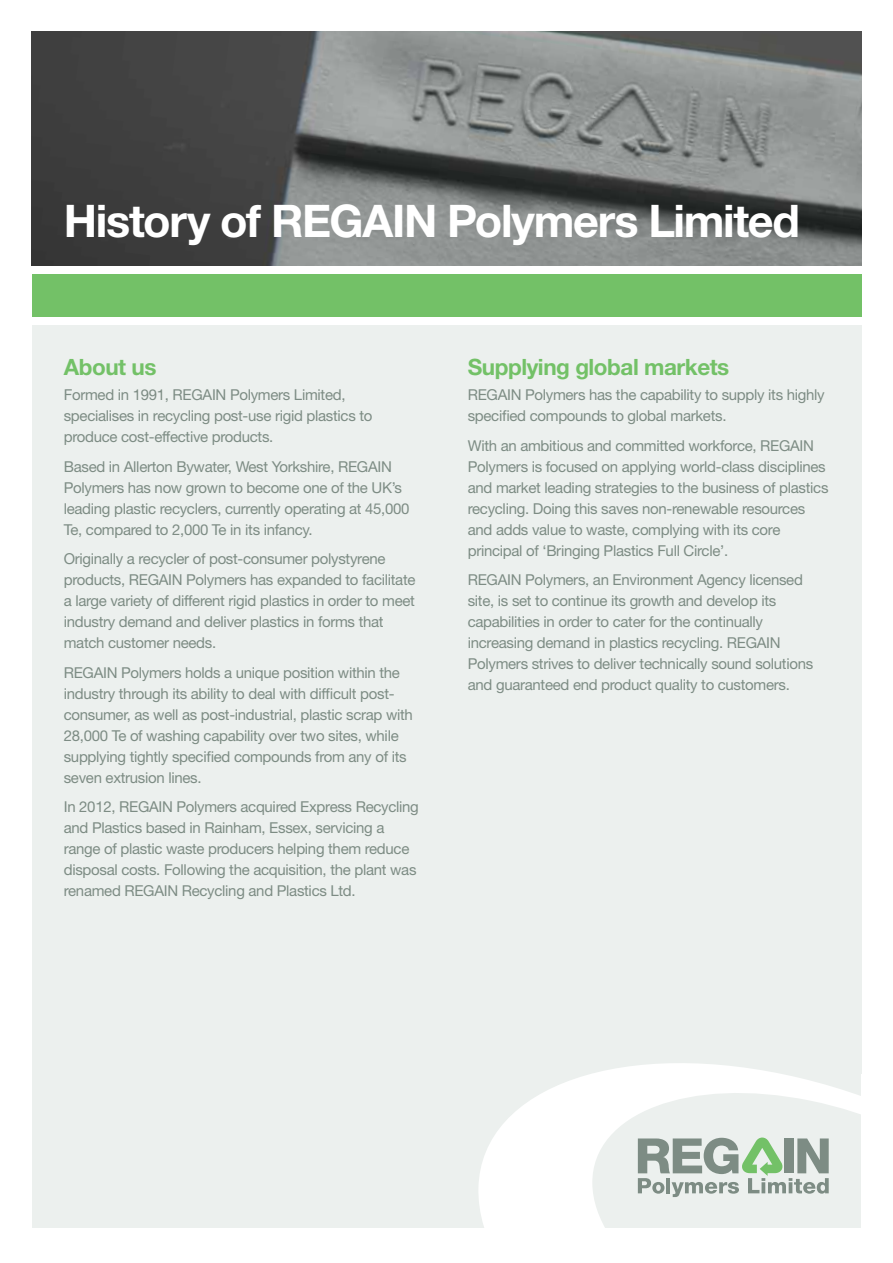
<style>
.page{position:relative;width:893px;height:1263px;background:#fff}
.page>*{position:absolute;margin:0;border:0;box-sizing:border-box;transform-origin:0 0}
.t1{font:700 45px "Helvetica Neue";letter-spacing:-.03em;color:#fff}
.t2{font:700 22.5px "Helvetica Neue";letter-spacing:-.02em;color:#73c167}
.t3{font:15px/21px "Helvetica Neue";letter-spacing:-.02em;color:#7d8c84}
</style>
<div class="page">
<div style="left:32px;top:325px;width:829px;height:904px;background:#ecf0ee"></div>
<svg style="left:476px;top:1036px;width:386px;height:193px"></svg>
<svg style="left:592px;top:1076px;width:269px;height:153px"></svg>
<div style="left:32px;top:274px;width:829px;height:43px;background:#73c167"></div>
<img style="left:32px;top:32px;width:829px;height:234px">
<svg style="left:638px;top:1137px;width:191px;height:60px"></svg>
<div style="left:861px;top:1074px;width:32px;height:189px;background:#fff"></div>
<h1 class="t1" style="left:64px;top:193px;width:738px">History of Regain Polymers Limited</h1>
<h2 class="t2" style="left:64px;top:353px;width:94px">About us</h2>
<p class="t3" style="left:64px;top:384px;width:310px">Formed in 1991, REGAIN Polymers Limited, specialises in recycling post-use rigid plastics to produce cost-effective products.</p>
<p class="t3" style="left:64px;top:455px;width:347px">Based in Allerton Bywater, West Yorkshire, REGAIN Polymers has now grown to become one of the UK’s leading plastic recyclers, currently operating at 45,000<br>Te, compared to 2,000 Te in its infancy.</p>
<p class="t3" style="left:64px;top:548px;width:353px">Originally a recycler of post-consumer polystyrene products, REGAIN Polymers has expanded to facilitate a large variety of different rigid plastics in order to meet industry demand and deliver plastics in forms that match customer needs.</p>
<p class="t3" style="left:64px;top:661px;width:351px">REGAIN Polymers holds a unique position within the industry through its ability to deal with difficult post&shy;consumer, as well as post-industrial, plastic scrap with 28,000 Te of washing capability over two sites, while supplying tightly specified compounds from any of its seven extrusion lines.</p>
<p class="t3" style="left:64px;top:796px;width:357px">In 2012, REGAIN Polymers acquired Express Recycling and Plastics based in Rainham, Essex, servicing a range of plastic waste producers helping them reduce disposal costs. Following the acquisition, the plant was renamed REGAIN Recycling and Plastics Ltd.</p>
<h2 class="t2" style="left:468px;top:353px;width:263px">Supplying global markets</h2>
<p class="t3" style="left:468px;top:384px;width:358px">REGAIN Polymers has the capability to supply its highly specified compounds to global markets.</p>
<p class="t3" style="left:468px;top:434px;width:362px">With an ambitious and committed workforce, REGAIN Polymers is focused on applying world-class disciplines and market leading strategies to the business of plastics recycling. Doing this saves non-renewable resources and adds value to waste, complying with its core principal of ‘Bringing Plastics Full Circle’.</p>
<p class="t3" style="left:468px;top:569px;width:347px">REGAIN Polymers, an Environment Agency licensed site, is set to continue its growth and develop its capabilities in order to cater for the continually increasing demand in plastics recycling. REGAIN Polymers strives to deliver technically sound solutions and guaranteed end product quality to customers.</p>
</div>
